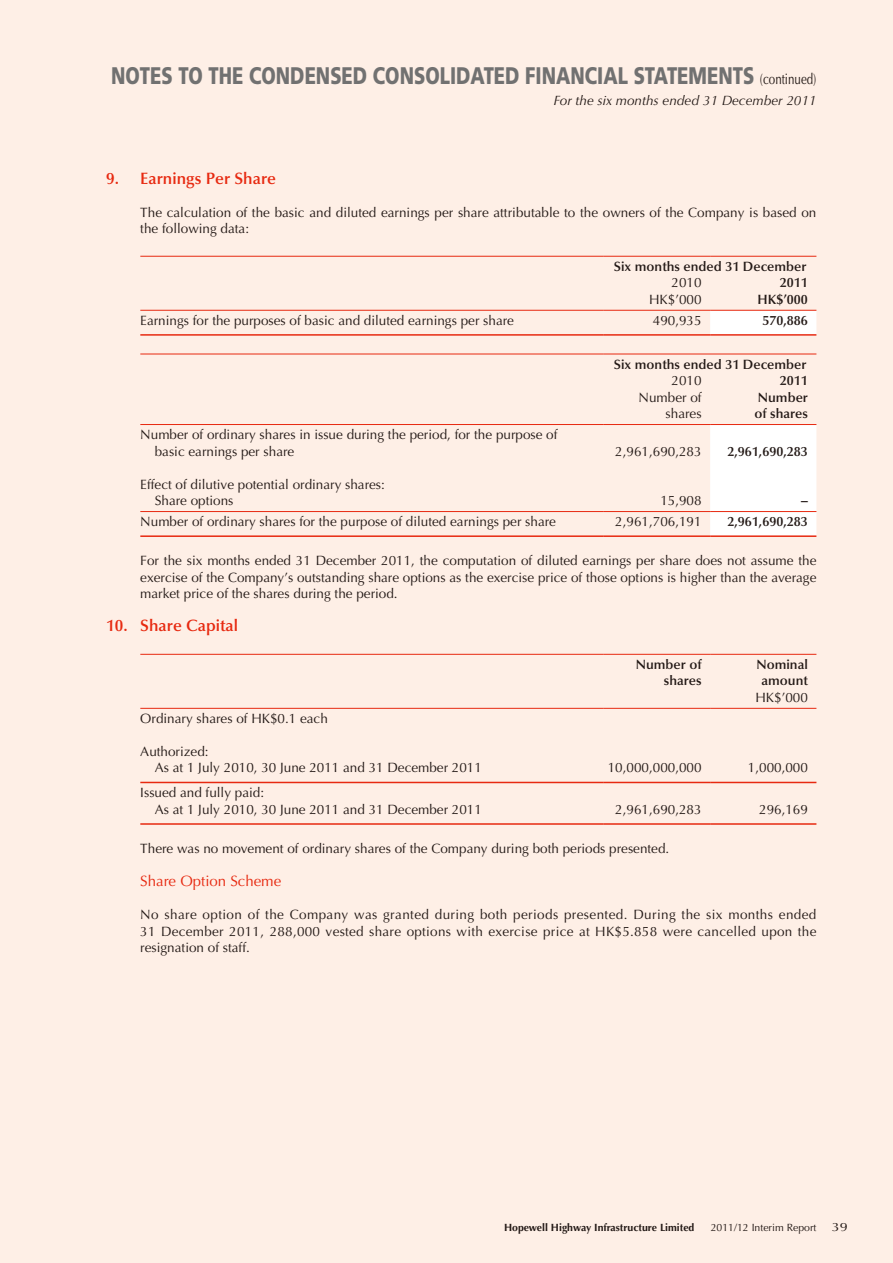
<style>
.page{position:relative;width:893px;height:1263px;background:#feefe6}
.page>*{position:absolute;margin:0;border:0;box-sizing:border-box;transform-origin:0 0}
.t1{font:900 24px "Frutiger LT Std";color:#717171;scale:.77 1}
.t2{font:600 16.5px "Optima LT Std";color:#e72910}
.t3{font:15px "Optima LT Std";color:#e72910}
.t4{font:13.5px/16.5px "Optima LT Std";color:#231916}
.t5{font:600 13.5px/16.5px "Optima LT Std";color:#231916}
.t6{font:italic 13.5px "Optima LT Std";color:#231916}
.t7{font:12px "Optima LT Std";color:#231916;scale:1.2 1}
.t8{font:700 10.5px "Optima LT Std";color:#231916}
.t9{font:10.5px "Optima LT Std";color:#231916}
.s1{font-family:"Optima LT Std";font-weight:400;font-size:15px;color:#231916}
</style>
<div class="page">
<div style="left:710px;top:311px;width:106px;height:23px;background:#fff"></div>
<hr style="left:140px;top:256px;width:464px;height:1px;background:#e72910">
<hr style="left:604px;top:256px;width:106px;height:1px;background:#e72910">
<hr style="left:710px;top:256px;width:106px;height:1px;background:#e72910">
<hr style="left:140px;top:310px;width:464px;height:1px;background:#e72910">
<hr style="left:604px;top:310px;width:106px;height:1px;background:#e72910">
<hr style="left:710px;top:310px;width:106px;height:1px;background:#e72910">
<hr style="left:140px;top:334px;width:464px;height:2px;background:#e72910">
<hr style="left:604px;top:334px;width:106px;height:2px;background:#e72910">
<hr style="left:710px;top:334px;width:106px;height:2px;background:#e72910">
<div style="left:710px;top:425px;width:106px;height:110px;background:#fff"></div>
<hr style="left:140px;top:354px;width:464px;height:1px;background:#e72910">
<hr style="left:604px;top:354px;width:212px;height:1px;background:#e72910">
<hr style="left:140px;top:424px;width:464px;height:1px;background:#e72910">
<hr style="left:604px;top:424px;width:106px;height:1px;background:#e72910">
<hr style="left:710px;top:424px;width:106px;height:1px;background:#e72910">
<hr style="left:140px;top:511px;width:464px;height:1px;background:#e72910">
<hr style="left:604px;top:511px;width:106px;height:1px;background:#e72910">
<hr style="left:710px;top:511px;width:106px;height:1px;background:#e72910">
<hr style="left:140px;top:535px;width:464px;height:2px;background:#e72910">
<hr style="left:604px;top:535px;width:106px;height:2px;background:#e72910">
<hr style="left:710px;top:535px;width:106px;height:2px;background:#e72910">
<hr style="left:140px;top:654px;width:464px;height:1px;background:#e72910">
<hr style="left:604px;top:654px;width:106px;height:1px;background:#e72910">
<hr style="left:710px;top:654px;width:106px;height:1px;background:#e72910">
<hr style="left:140px;top:708px;width:464px;height:1px;background:#e72910">
<hr style="left:604px;top:708px;width:106px;height:1px;background:#e72910">
<hr style="left:710px;top:708px;width:106px;height:1px;background:#e72910">
<hr style="left:140px;top:782px;width:464px;height:1px;background:#e72910">
<hr style="left:604px;top:782px;width:106px;height:1px;background:#e72910">
<hr style="left:710px;top:782px;width:106px;height:1px;background:#e72910">
<hr style="left:140px;top:823px;width:464px;height:2px;background:#e72910">
<hr style="left:604px;top:823px;width:106px;height:2px;background:#e72910">
<hr style="left:710px;top:823px;width:106px;height:2px;background:#e72910">
<h1 class="t1" style="left:111px;top:64px;width:917px">NOTES TO THE CONDENSED CONSOLIDATED FINANCIAL STATEMENTS <span class="s1">(continued)</span></h1>
<p class="t6" style="left:553px;top:94px;width:264px">For the six months ended 31 December 2011</p>
<p class="t2" style="left:106px;top:170px;width:171px">9. Earnings Per Share</p>
<p class="t4" style="left:140px;top:205px;width:678px">The calculation of the basic and diluted earnings per share attributable to the owners of the Company is based on the following data:</p>
<p class="t5" style="left:614px;top:259px;width:194px">Six months ended 31 December</p>
<p class="t4" style="left:672px;top:275px;width:32px">2010</p>
<p class="t5" style="left:780px;top:275px;width:30px">2011</p>
<p class="t4" style="left:649px;top:292px;width:54px">HK$’000</p>
<p class="t5" style="left:757px;top:292px;width:52px">HK$’000</p>
<p class="t4" style="left:140px;top:313px;width:375px">Earnings for the purposes of basic and diluted earnings per share</p>
<p class="t4" style="left:653px;top:313px;width:50px">490,935</p>
<p class="t5" style="left:762px;top:313px;width:47px">570,886</p>
<p class="t5" style="left:614px;top:356px;width:194px">Six months ended 31 December</p>
<p class="t4" style="left:672px;top:373px;width:32px">2010</p>
<p class="t5" style="left:780px;top:373px;width:30px">2011</p>
<p class="t4" style="left:639px;top:389px;width:65px;text-align:right">Number of shares</p>
<p class="t5" style="left:754px;top:389px;width:55px">Number of shares</p>
<p class="t4" style="left:155px;top:427px;width:404px;text-indent:-14px">Number of ordinary shares in issue during the period, for the purpose of basic earnings per share</p>
<p class="t4" style="left:615px;top:443px;width:88px">2,961,690,283</p>
<p class="t5" style="left:727px;top:443px;width:82px">2,961,690,283</p>
<p class="t4" style="left:155px;top:476px;width:232px;text-indent:-14px">Effect of dilutive potential ordinary shares:<br>Share options</p>
<p class="t4" style="left:660px;top:493px;width:43px">15,908</p>
<p class="t5" style="left:801px;top:493px;width:8px">–</p>
<p class="t4" style="left:140px;top:514px;width:417px">Number of ordinary shares for the purpose of diluted earnings per share</p>
<p class="t4" style="left:615px;top:514px;width:88px">2,961,706,191</p>
<p class="t5" style="left:727px;top:514px;width:82px">2,961,690,283</p>
<p class="t4" style="left:140px;top:553px;width:678px;text-align:justify">For the six months ended 31 December 2011, the computation of diluted earnings per share does not assume the exercise of the Company’s outstanding share options as the exercise price of those options is higher than the average market price of the shares during the period.</p>
<p class="t2" style="left:106px;top:618px;width:133px">10. Share Capital</p>
<p class="t5" style="left:636px;top:657px;width:67px;text-align:right">Number of shares</p>
<p class="t5" style="left:756px;top:657px;width:53px;text-align:center">Nominal amount</p>
<p class="t4" style="left:755px;top:690px;width:54px">HK$’000</p>
<p class="t4" style="left:140px;top:711px;width:189px">Ordinary shares of HK$0.1 each</p>
<p class="t4" style="left:155px;top:744px;width:329px;text-indent:-14px">Authorized:<br>As at 1 July 2010, 30 June 2011 and 31 December 2011</p>
<p class="t4" style="left:608px;top:760px;width:95px">10,000,000,000</p>
<p class="t4" style="left:748px;top:760px;width:62px">1,000,000</p>
<p class="t4" style="left:155px;top:785px;width:329px;text-indent:-14px">Issued and fully paid:<br>As at 1 July 2010, 30 June 2011 and 31 December 2011</p>
<p class="t4" style="left:615px;top:802px;width:88px">2,961,690,283</p>
<p class="t4" style="left:759px;top:802px;width:50px">296,169</p>
<p class="t4" style="left:140px;top:841px;width:530px">There was no movement of ordinary shares of the Company during both periods presented.</p>
<p class="t3" style="left:140px;top:874px;width:142px">Share Option Scheme</p>
<p class="t4" style="left:140px;top:907px;width:678px;text-align:justify">No share option of the Company was granted during both periods presented. During the six months ended 31 December 2011, 288,000 vested share options with exercise price at HK$5.858 were cancelled upon the resignation of staff.</p>
<p class="t8" style="left:504px;top:1223px;width:192px">Hopewell Highway Infrastructure Limited</p>
<p class="t9" style="left:711px;top:1223px;width:107px">2011/12 Interim Report</p>
<p class="t7" style="left:832px;top:1221px;width:15px">39</p>
</div>
